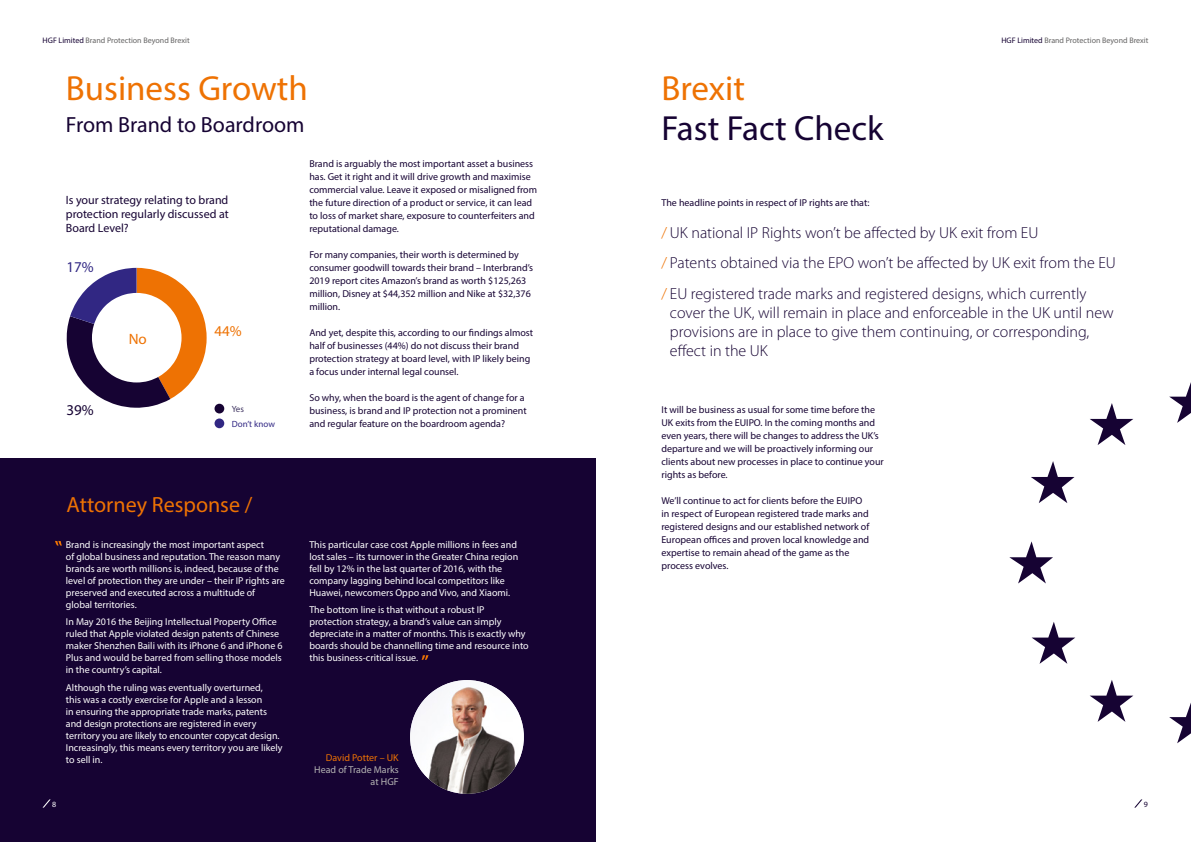
<style>
.page{position:relative;width:1191px;height:842px;background:#fff}
.page>*{position:absolute;margin:0;border:0;box-sizing:border-box;transform-origin:0 0}
.t1{font:195.9px "Chartwell Pies";color:#ee7203}
.t2{font:35px "Myriad Pro";color:#ee7203}
.t3{font:35px "Myriad Pro";color:#160333}
.t4{font:22px "Myriad Pro";color:#160333}
.t5{font:22px "Myriad Pro";color:#ee7203}
.t6{font:300 16px/30.3px "Myriad Pro";color:#160333}
.t7{font:15px "Myriad Pro";color:#ee7203}
.t8{font:15px "Myriad Pro";color:#312783}
.t9{font:15px "Myriad Pro";color:#160333}
.t10{font:12px/14px "Myriad Pro";color:#160333;text-align:justify}
.t11{font:10px/13px "Myriad Pro";color:#160333}
.t12{font:10px/12px "Myriad Pro";color:#fff}
.t13{font:10px/12px "Myriad Pro";color:#b3b2b2;text-align:right}
.t14{font:10px "Myriad Pro";color:#ee7203}
.t15{font:9px "Myriad Pro";color:#312783}
.t16{font:9px "Myriad Pro";color:#403562}
.t17{font:8px "Myriad Pro";color:#646363}
.t18{font:8px "Myriad Pro";color:#160333}
.t19{font:8px "Myriad Pro";color:#fff}
.s1{color:#160333}
.s2{color:#312783}
.s3{color:#fff}
.s4{color:#ee7203}
</style>
<div class="page">
<svg style="left:1135px;top:799px;width:7px;height:8px"></svg>
<div style="left:0;top:458px;width:595px;height:384px;background:#160333"></div>
<img style="left:410px;top:680px;width:114px;height:114px;border-radius:57px">
<svg style="left:43px;top:799px;width:8px;height:8px"></svg>
<div style="left:214px;top:404px;width:10px;height:9px;background:#160333;border-radius:50%"></div>
<div style="left:214px;top:418px;width:10px;height:10px;background:#312783;border-radius:50%"></div>
<svg style="left:55px;top:541px;width:7px;height:5px"></svg>
<svg style="left:421px;top:655px;width:7px;height:5px"></svg>
<svg style="left:1009px;top:382px;width:182px;height:361px"></svg>
<p class="t17" style="left:43px;top:35px;width:148px"><span class="s1">HGF Limited</span> Brand Protection Beyond Brexit</p>
<p class="t17" style="left:1001px;top:35px;width:148px"><span class="s1">HGF Limited</span> Brand Protection Beyond Brexit</p>
<h2 class="t2" style="left:66px;top:67px;width:243px">Business Growth</h2>
<h3 class="t4" style="left:66px;top:111px;width:240px">From Brand to Boardroom</h3>
<p class="t10" style="left:66px;top:193px;width:164px">Is your strategy relating to brand protection regularly discussed at Board Level?</p>
<h1 class="t1" style="left:57px;top:217px;width:311px">42<span class="s1">38</span><span class="s2">20</span><span class="s3">G</span></h1>
<h3 class="t8" style="left:66px;top:258px;width:29px">17%</h3>
<h3 class="t7" style="left:214px;top:321px;width:29px">44%</h3>
<h3 class="t7" style="left:129px;top:329px;width:20px">No</h3>
<h3 class="t9" style="left:66px;top:401px;width:29px">39%</h3>
<p class="t16" style="left:232px;top:403px;width:14px">Yes</p>
<p class="t15" style="left:232px;top:418px;width:45px">Don’t know</p>
<p class="t11" style="left:309px;top:157px;width:229px">Brand is arguably the most important asset a business has. Get it right and it will drive growth and maximise commercial value. Leave it exposed or misaligned from the future direction of a product or service, it can lead to loss of market share, exposure to counterfeiters and reputational damage.</p>
<p class="t11" style="left:309px;top:248px;width:225px">For many companies, their worth is determined by consumer goodwill towards their brand – Interbrand’s 2019 report cites Amazon’s brand as worth $125,263 million, Disney at $44,352 million and Nike at $32,376 million.</p>
<p class="t11" style="left:309px;top:326px;width:225px">And yet, despite this, according to our findings almost half of businesses (44%) do not discuss their brand protection strategy at board level, with IP likely being a focus under internal legal counsel.</p>
<p class="t11" style="left:309px;top:391px;width:219px">So why, when the board is the agent of change for a business, is brand and IP protection not a prominent and regular feature on the boardroom agenda?</p>
<h3 class="t5" style="left:66px;top:491px;width:187px">Attorney Response /</h3>
<p class="t12" style="left:66px;top:538px;width:220px">Brand is increasingly the most important aspect<br>of global business and reputation. The reason many brands are worth millions is, indeed, because of the level of protection they are under – their IP rights are preserved and executed across a multitude of<br>global territories.</p>
<p class="t12" style="left:66px;top:616px;width:218px">In May 2016 the Beijing Intellectual Property Office ruled that Apple violated design patents of Chinese maker Shenzhen Baili with its iPhone 6 and iPhone 6<br>Plus and would be barred from selling those models in the country’s capital.</p>
<p class="t12" style="left:66px;top:681px;width:218px">Although the ruling was eventually overturned,<br>this was a costly exercise for Apple and a lesson<br>in ensuring the appropriate trade marks, patents and design protections are registered in every territory you are likely to encounter copycat design.<br>Increasingly, this means every territory you are likely to sell in.</p>
<p class="t19" style="left:52px;top:800px;width:6px">8</p>
<p class="t12" style="left:309px;top:538px;width:210px">This particular case cost Apple millions in fees and lost sales – its turnover in the Greater China region fell by 12% in the last quarter of 2016, with the company lagging behind local competitors like Huawei, newcomers Oppo and Vivo, and Xiaomi.</p>
<p class="t12" style="left:309px;top:604px;width:221px">The bottom line is that without a robust IP protection strategy, a brand’s value can simply depreciate in a matter of months. This is exactly why boards should be channelling time and resource into this business-critical issue.</p>
<p class="t14" style="left:326px;top:751px;width:74px">David Potter – UK</p>
<p class="t13" style="left:314px;top:763px;width:86px">Head of Trade Marks at HGF</p>
<h2 class="t2" style="left:661px;top:67px;width:85px">Brexit</h2>
<h2 class="t3" style="left:661px;top:107px;width:224px">Fast Fact Check</h2>
<p class="t11" style="left:661px;top:196px;width:209px">The headline points in respect of IP rights are that:</p>
<h3 class="t6" style="left:661px;top:218px;width:456px"><span class="s4">/</span> UK national IP Rights won’t be affected by UK exit from EU<br><span class="s4">/</span> Patents obtained via the EPO won’t be affected by UK exit from the EU <span class="s4">/</span> EU registered trade marks and registered designs, which currently</h3>
<h3 class="t6" style="left:670px;top:303px;width:445px;line-height:19px">cover the UK, will remain in place and enforceable in the UK until new provisions are in place to give them continuing, or corresponding, effect in the UK</h3>
<p class="t11" style="left:661px;top:403px;width:224px">It will be business as usual for some time before the UK exits from the EUIPO. In the coming months and even years, there will be changes to address the UK’s departure and we will be proactively informing our clients about new processes in place to continue your rights as before.</p>
<p class="t11" style="left:661px;top:494px;width:209px">We’ll continue to act for clients before the EUIPO in respect of European registered trade marks and registered designs and our established network of European offices and proven local knowledge and expertise to remain ahead of the game as the process evolves.</p>
<p class="t18" style="left:1143px;top:800px;width:6px">9</p>
</div>
